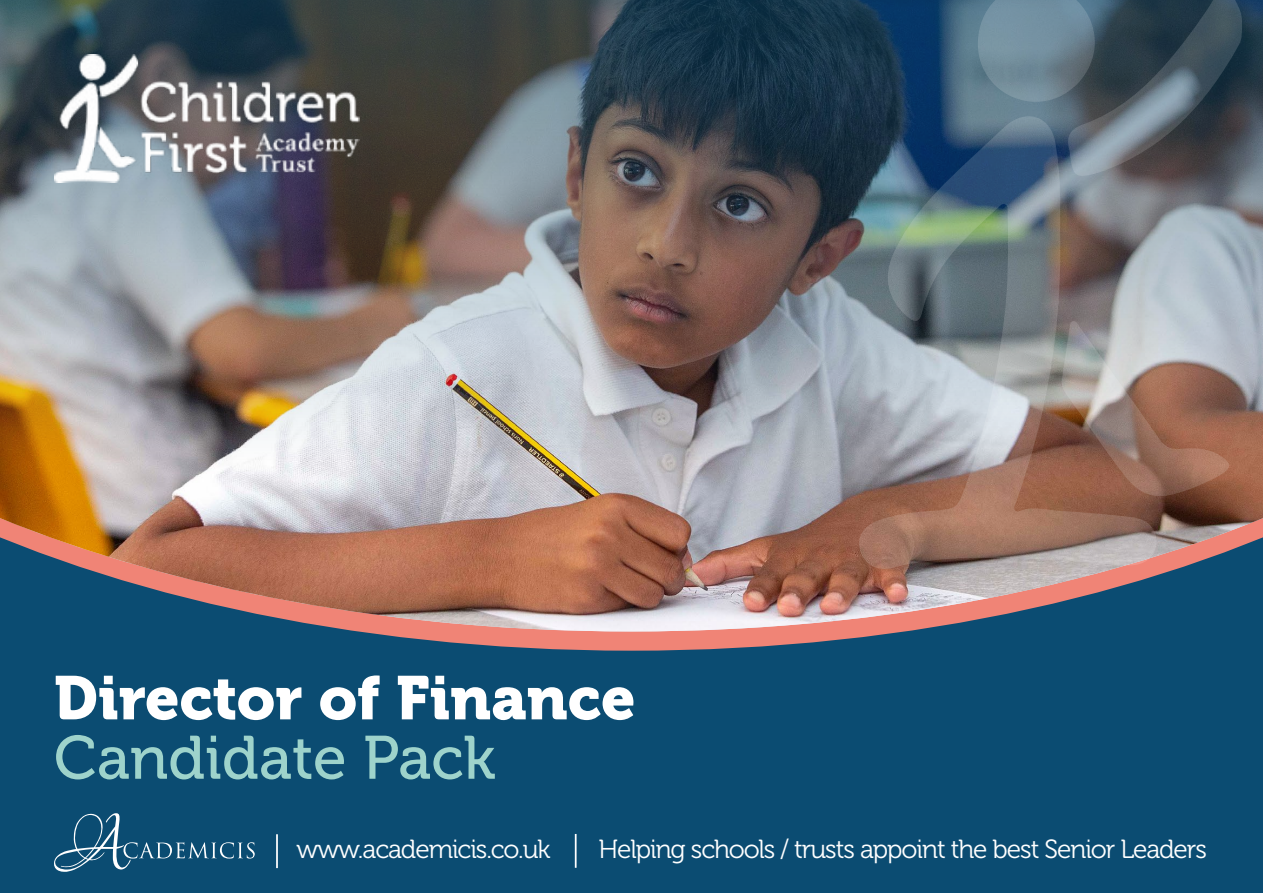
<style>
.page{position:relative;width:1263px;height:893px;background:#fff}
.page>*{position:absolute;margin:0;border:0;box-sizing:border-box;transform-origin:0 0}
.t1{font:61.05px "Museo 900";color:#fff}
.t2{font:61.05px "Museo 500";color:#9ed3cb}
.t3{font:26.25px "Museo 300";letter-spacing:-.04em;color:#fff}
</style>
<div class="page">
<div style="left:0;top:276px;width:1263px;height:617px;background:#0b4c72"></div>
<svg style="left:355px;top:631px;width:553px;height:20px;fill:#f08476"></svg>
<img style="left:0;top:460px;width:1263px;height:171px">
<img style="left:0;top:0;width:1263px;height:460px">
<img style="left:856px;top:109px;width:301px;height:461px">
<svg style="left:978px;top:0;width:264px;height:178px;background:#516471"></svg>
<svg style="left:1061px;top:320px;width:171px;height:177px;background:#a18579"></svg>
<svg style="left:54px;top:813px;width:201px;height:59px"></svg>
<hr style="left:575px;top:834px;width:2px;height:34px;background:#fff">
<hr style="left:276px;top:834px;width:2px;height:34px;background:#fff">
<img style="left:54px;top:54px;width:305px;height:128px">
<h1 class="t1" style="left:54px;top:663px;width:583px">Director of Finance</h1>
<h1 class="t2" style="left:54px;top:724px;width:443px">Candidate Pack</h1>
<p class="t3" style="left:296px;top:834px;width:256px">www.academicis.co.uk</p>
<p class="t3" style="left:598px;top:834px;width:610px">Helping schools / trusts appoint the best Senior Leaders</p>
</div>
